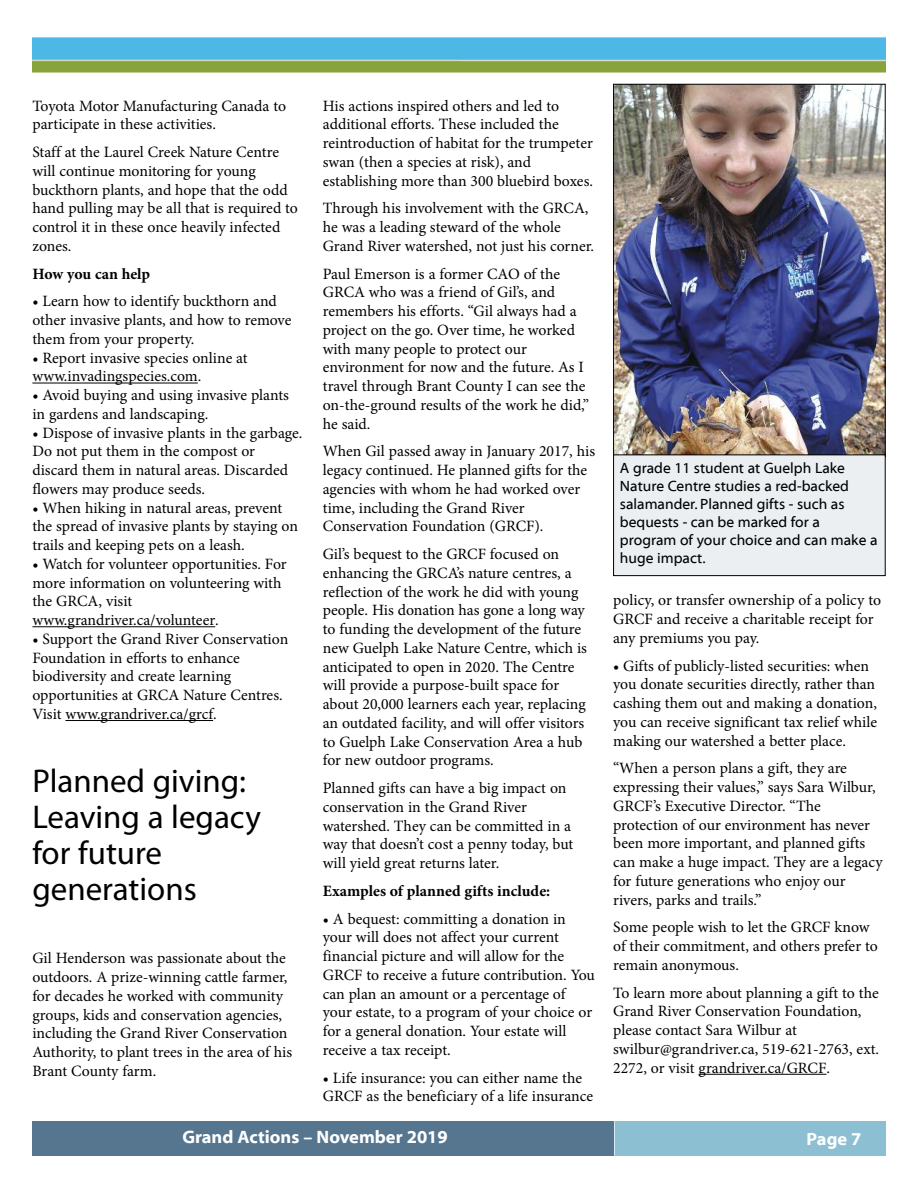
<style>
.page{position:relative;width:918px;height:1188px;background:#fff}
.page>*{position:absolute;margin:0;border:0;box-sizing:border-box;transform-origin:0 0}
.t1{font:33px/36px "Myriad Pro";color:#000}
.t2{font:700 18px "Myriad Web Pro";color:#fff}
.t3{font:15.75px/18.8px "Minion Pro";color:#000}
.t4{font:700 15.75px "Minion Pro";color:#000}
.t5{font:15px/18px "Myriad Web Pro";color:#000}
</style>
<div class="page">
<div style="left:613px;top:1121px;width:272px;height:34px;background:#8cbfd1"></div>
<hr style="left:612px;top:1121px;width:3px;height:35px;background:#fff">
<img style="left:32px;top:37px;width:854px;height:36px">
<div style="left:32px;top:1121px;width:582px;height:35px;background:#567690"></div>
<img style="left:615px;top:86px;width:269px;height:368px">
<hr style="left:32px;top:383px;width:166px;height:1px;background:#000">
<hr style="left:32px;top:626px;width:183px;height:1px;background:#000">
<hr style="left:65px;top:720px;width:148px;height:1px;background:#000">
<hr style="left:699px;top:1074px;width:127px;height:1px;background:#000">
<div style="left:614px;top:455px;width:271px;height:121px;background:#ebeff2"></div>
<div style="left:613px;top:454px;width:273px;height:122px;border:1px solid #000"></div>
<p class="t3" style="left:32px;top:98px;width:255px">Toyota Motor Manufacturing Canada to participate in these activities.</p>
<p class="t3" style="left:32px;top:144px;width:267px">Staff at the Laurel Creek Nature Centre will continue monitoring for young buckthorn plants, and hope that the odd hand pulling may be all that is required to control it in these once heavily infected zones.</p>
<p class="t4" style="left:32px;top:268px;width:119px">How you can help</p>
<p class="t3" style="left:32px;top:293px;width:261px">• Learn how to identify buckthorn and other invasive plants, and how to remove them from your property.</p>
<p class="t3" style="left:32px;top:350px;width:217px">• Report invasive species online at www.invadingspecies.com.</p>
<p class="t3" style="left:32px;top:387px;width:258px">• Avoid buying and using invasive plants in gardens and landscaping.</p>
<p class="t3" style="left:32px;top:425px;width:271px">• Dispose of invasive plants in the garbage.<br>Do not put them in the compost or discard them in natural areas. Discarded flowers may produce seeds.</p>
<p class="t3" style="left:32px;top:500px;width:267px">• When hiking in natural areas, prevent the spread of invasive plants by staying on trails and keeping pets on a leash.</p>
<p class="t3" style="left:32px;top:556px;width:256px">• Watch for volunteer opportunities. For more information on volunteering with the GRCA, visit www.grandriver.ca/volunteer.</p>
<p class="t3" style="left:32px;top:631px;width:257px">• Support the Grand River Conservation Foundation in efforts to enhance biodiversity and create learning opportunities at GRCA Nature Centres.<br>Visit www.grandriver.ca/grcf.</p>
<h1 class="t1" style="left:32px;top:765px;width:230px">Planned giving:<br>Leaving a legacy for future generations</h1>
<p class="t3" style="left:32px;top:950px;width:261px">Gil Henderson was passionate about the outdoors. A prize-winning cattle farmer, for decades he worked with community groups, kids and conservation agencies, including the Grand River Conservation Authority, to plant trees in the area of his Brant County farm.</p>
<p class="t3" style="left:323px;top:98px;width:272px">His actions inspired others and led to additional efforts. These included the reintroduction of habitat for the trumpeter swan (then a species at risk), and establishing more than 300 bluebird boxes.</p>
<p class="t3" style="left:323px;top:200px;width:273px">Through his involvement with the GRCA, he was a leading steward of the whole<br>Grand River watershed, not just his corner.</p>
<p class="t3" style="left:323px;top:266px;width:268px">Paul Emerson is a former CAO of the GRCA who was a friend of Gil’s, and remembers his efforts. “Gil always had a project on the go. Over time, he worked with many people to protect our environment for now and the future. As I travel through Brant County I can see the on-the-ground results of the work he did,” he said.</p>
<p class="t3" style="left:323px;top:443px;width:274px">When Gil passed away in January 2017, his legacy continued. He planned gifts for the agencies with whom he had worked over time, including the Grand River Conservation Foundation (GRCF).</p>
<p class="t3" style="left:323px;top:546px;width:266px">Gil’s bequest to the GRCF focused on enhancing the GRCA’s nature centres, a reflection of the work he did with young people. His donation has gone a long way to funding the development of the future new Guelph Lake Nature Centre, which is anticipated to open in 2020. The Centre will provide a purpose-built space for about 20,000 learners each year, replacing an outdated facility, and will offer visitors to Guelph Lake Conservation Area a hub for new outdoor programs.</p>
<p class="t3" style="left:323px;top:780px;width:252px">Planned gifts can have a big impact on conservation in the Grand River watershed. They can be committed in a way that doesn’t cost a penny today, but will yield great returns later.</p>
<p class="t4" style="left:323px;top:885px;width:229px">Examples of planned gifts include:</p>
<p class="t3" style="left:323px;top:911px;width:274px">• A bequest: committing a donation in your will does not affect your current financial picture and will allow for the GRCF to receive a future contribution. You can plan an amount or a percentage of your estate, to a program of your choice or for a general donation. Your estate will receive a tax receipt.</p>
<p class="t3" style="left:323px;top:1070px;width:272px">• Life insurance: you can either name the<br>GRCF as the beneficiary of a life insurance</p>
<p class="t5" style="left:620px;top:459px;width:259px">A grade 11 student at Guelph Lake<br>Nature Centre studies a red-backed salamander. Planned gifts - such as bequests - can be marked for a program of your choice and can make a huge impact.</p>
<p class="t3" style="left:613px;top:592px;width:269px">policy, or transfer ownership of a policy to<br>GRCF and receive a charitable receipt for any premiums you pay.</p>
<p class="t3" style="left:613px;top:658px;width:265px">• Gifts of publicly-listed securities: when you donate securities directly, rather than cashing them out and making a donation, you can receive significant tax relief while making our watershed a better place.</p>
<p class="t3" style="left:613px;top:760px;width:271px">“When a person plans a gift, they are expressing their values,” says Sara Wilbur, GRCF’s Executive Director. “The protection of our environment has never been more important, and planned gifts can make a huge impact. They are a legacy for future generations who enjoy our rivers, parks and trails.”</p>
<p class="t3" style="left:613px;top:919px;width:266px">Some people wish to let the GRCF know of their commitment, and others prefer to remain anonymous.</p>
<p class="t3" style="left:613px;top:985px;width:267px">To learn more about planning a gift to the Grand River Conservation Foundation, please contact Sara Wilbur at swilbur@grandriver.ca, 519-621-2763, ext.<br>2272, or visit grandriver.ca/GRCF.</p>
<p class="t2" style="left:182px;top:1127px;width:267px">Grand Actions – November 2019</p>
<p class="t2" style="left:807px;top:1129px;width:57px">Page 7</p>
</div>
